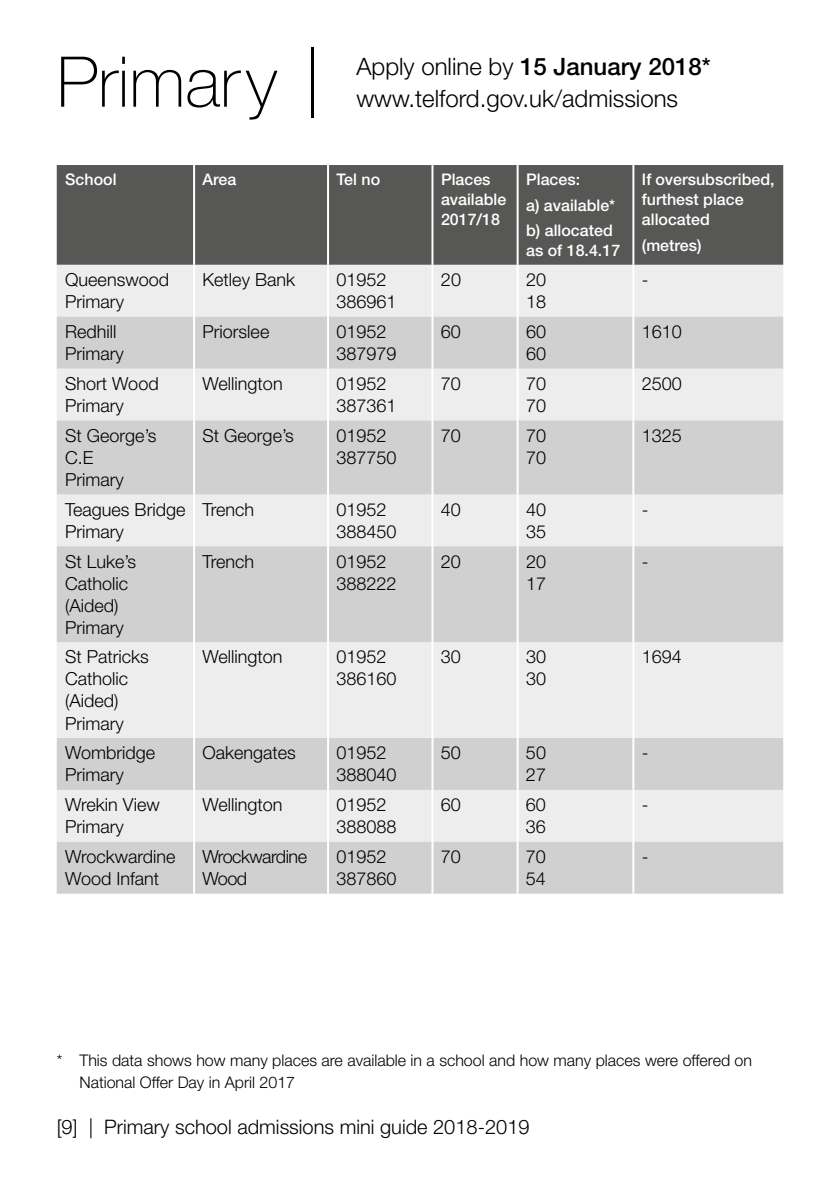
<style>
.page{position:relative;width:840px;height:1191px;background:#fff}
.page>*{position:absolute;margin:0;border:0;box-sizing:border-box;transform-origin:0 0}
.t1{font:100 70px "Helvetica Neue LT Std";color:#000}
.t2{font:300 24px "Helvetica Neue LT Std";color:#000}
.t3{font:500 24px "Helvetica Neue LT Std";color:#000}
.t4{font:300 20px "Helvetica Neue LT Std";color:#000}
.t5{font:300 18px/22px "Helvetica Neue LT Std";color:#000}
.t6{font:300 18px/22px "Helvetica Neue LT Std";letter-spacing:-.03em;color:#000}
.t7{font:500 16px/20px "Helvetica Neue LT Std";color:#fff}
.t8{font:300 16px/22px "Helvetica Neue LT Std";color:#000}
.s1{font-weight:300}
</style>
<div class="page">
<div style="left:57px;top:165px;width:725px;height:100px;background:#575756"></div>
<div style="left:57px;top:265px;width:725px;height:52px;background:#ededed"></div>
<svg style="left:57px;top:317px;width:725px;height:576px;background:#dcdcdc"></svg>
<hr style="left:193px;top:165px;width:2px;height:100px;background:#fff">
<hr style="left:193px;top:265px;width:2px;height:52px;background:#fff">
<hr style="left:193px;top:317px;width:2px;height:51px;background:#fff">
<hr style="left:193px;top:368px;width:2px;height:52px;background:#fff">
<hr style="left:193px;top:420px;width:2px;height:74px;background:#fff">
<hr style="left:193px;top:494px;width:2px;height:52px;background:#fff">
<hr style="left:193px;top:546px;width:2px;height:96px;background:#fff">
<hr style="left:193px;top:642px;width:2px;height:96px;background:#fff">
<hr style="left:193px;top:738px;width:2px;height:52px;background:#fff">
<hr style="left:193px;top:790px;width:2px;height:51px;background:#fff">
<hr style="left:193px;top:841px;width:2px;height:52px;background:#fff">
<hr style="left:327px;top:265px;width:2px;height:52px;background:#fff">
<hr style="left:327px;top:317px;width:2px;height:51px;background:#fff">
<hr style="left:327px;top:368px;width:2px;height:52px;background:#fff">
<hr style="left:327px;top:420px;width:2px;height:74px;background:#fff">
<hr style="left:327px;top:494px;width:2px;height:52px;background:#fff">
<hr style="left:327px;top:546px;width:2px;height:96px;background:#fff">
<hr style="left:327px;top:642px;width:2px;height:96px;background:#fff">
<hr style="left:327px;top:738px;width:2px;height:52px;background:#fff">
<hr style="left:327px;top:790px;width:2px;height:51px;background:#fff">
<hr style="left:327px;top:841px;width:2px;height:52px;background:#fff">
<hr style="left:431px;top:265px;width:2px;height:52px;background:#fff">
<hr style="left:431px;top:317px;width:2px;height:51px;background:#fff">
<hr style="left:431px;top:368px;width:2px;height:52px;background:#fff">
<hr style="left:431px;top:420px;width:2px;height:74px;background:#fff">
<hr style="left:431px;top:494px;width:2px;height:52px;background:#fff">
<hr style="left:431px;top:546px;width:2px;height:96px;background:#fff">
<hr style="left:431px;top:642px;width:2px;height:96px;background:#fff">
<hr style="left:431px;top:738px;width:2px;height:52px;background:#fff">
<hr style="left:431px;top:790px;width:2px;height:51px;background:#fff">
<hr style="left:431px;top:841px;width:2px;height:52px;background:#fff">
<hr style="left:516px;top:265px;width:2px;height:52px;background:#fff">
<hr style="left:516px;top:317px;width:2px;height:51px;background:#fff">
<hr style="left:516px;top:368px;width:2px;height:52px;background:#fff">
<hr style="left:516px;top:420px;width:2px;height:74px;background:#fff">
<hr style="left:516px;top:494px;width:2px;height:52px;background:#fff">
<hr style="left:516px;top:546px;width:2px;height:96px;background:#fff">
<hr style="left:516px;top:642px;width:2px;height:96px;background:#fff">
<hr style="left:516px;top:738px;width:2px;height:52px;background:#fff">
<hr style="left:516px;top:790px;width:2px;height:51px;background:#fff">
<hr style="left:516px;top:841px;width:2px;height:52px;background:#fff">
<hr style="left:632px;top:265px;width:2px;height:52px;background:#fff">
<hr style="left:632px;top:317px;width:2px;height:51px;background:#fff">
<hr style="left:632px;top:368px;width:2px;height:52px;background:#fff">
<hr style="left:632px;top:420px;width:2px;height:74px;background:#fff">
<hr style="left:632px;top:494px;width:2px;height:52px;background:#fff">
<hr style="left:632px;top:546px;width:2px;height:96px;background:#fff">
<hr style="left:632px;top:642px;width:2px;height:96px;background:#fff">
<hr style="left:632px;top:738px;width:2px;height:52px;background:#fff">
<hr style="left:632px;top:790px;width:2px;height:51px;background:#fff">
<hr style="left:632px;top:841px;width:2px;height:52px;background:#fff">
<hr style="left:327px;top:165px;width:2px;height:100px;background:#fff">
<hr style="left:431px;top:165px;width:2px;height:100px;background:#fff">
<hr style="left:516px;top:165px;width:2px;height:100px;background:#fff">
<hr style="left:632px;top:165px;width:2px;height:100px;background:#fff">
<h1 class="t1" style="left:57px;top:42px;width:265px">Primary |</h1>
<h2 class="t3" style="left:356px;top:52px;width:355px"><span class="s1">Apply online by</span> 15 January 2018*</h2>
<h2 class="t2" style="left:356px;top:84px;width:323px">www.telford.gov.uk/admissions</h2>
<p class="t7" style="left:65px;top:169px;width:53px">School</p>
<p class="t7" style="left:202px;top:169px;width:35px">Area</p>
<p class="t7" style="left:336px;top:169px;width:45px">Tel no</p>
<p class="t7" style="left:441px;top:169px;width:67px">Places available<br>2017/18</p>
<p class="t7" style="left:526px;top:166px;width:90px;line-height:25.6px">Places:<br>a) available* b) allocated</p>
<p class="t7" style="left:526px;top:240px;width:95px">as of 18.4.17</p>
<p class="t7" style="left:641px;top:169px;width:134px">If oversubscribed, furthest place allocated</p>
<p class="t7" style="left:641px;top:235px;width:61px">(metres)</p>
<p class="t5" style="left:65px;top:268px;width:105px">Queenswood<br>Primary</p>
<p class="t5" style="left:202px;top:268px;width:94px">Ketley Bank</p>
<p class="t5" style="left:336px;top:268px;width:62px">01952<br>386961</p>
<p class="t5" style="left:440px;top:268px;width:22px">20</p>
<p class="t5" style="left:526px;top:268px;width:22px">20<br>18</p>
<p class="t5" style="left:641px;top:268px;width:8px">-</p>
<p class="t5" style="left:65px;top:320px;width:60px">Redhill<br>Primary</p>
<p class="t5" style="left:202px;top:320px;width:68px">Priorslee</p>
<p class="t5" style="left:336px;top:320px;width:62px">01952<br>387979</p>
<p class="t5" style="left:440px;top:320px;width:22px">60</p>
<p class="t5" style="left:526px;top:320px;width:22px">60<br>60</p>
<p class="t5" style="left:641px;top:320px;width:42px">1610</p>
<p class="t5" style="left:65px;top:372px;width:95px">Short Wood<br>Primary</p>
<p class="t5" style="left:202px;top:372px;width:82px">Wellington</p>
<p class="t5" style="left:336px;top:372px;width:62px">01952<br>387361</p>
<p class="t5" style="left:440px;top:372px;width:22px">70</p>
<p class="t5" style="left:525px;top:372px;width:22px">70<br>70</p>
<p class="t5" style="left:641px;top:372px;width:42px">2500</p>
<p class="t5" style="left:65px;top:424px;width:93px">St George’s<br>C.E<br>Primary</p>
<p class="t5" style="left:202px;top:424px;width:93px">St George’s</p>
<p class="t5" style="left:336px;top:424px;width:62px">01952<br>387750</p>
<p class="t5" style="left:440px;top:424px;width:22px">70</p>
<p class="t5" style="left:525px;top:424px;width:22px">70<br>70</p>
<p class="t5" style="left:641px;top:424px;width:42px">1325</p>
<p class="t5" style="left:65px;top:498px;width:122px">Teagues Bridge<br>Primary</p>
<p class="t5" style="left:202px;top:498px;width:53px">Trench</p>
<p class="t5" style="left:336px;top:498px;width:62px">01952<br>388450</p>
<p class="t5" style="left:440px;top:498px;width:22px">40</p>
<p class="t5" style="left:525px;top:498px;width:22px">40<br>35</p>
<p class="t5" style="left:641px;top:498px;width:8px">-</p>
<p class="t5" style="left:65px;top:550px;width:73px">St Luke’s<br>Catholic (Aided)<br>Primary</p>
<p class="t5" style="left:202px;top:550px;width:53px">Trench</p>
<p class="t5" style="left:336px;top:550px;width:62px">01952<br>388222</p>
<p class="t5" style="left:440px;top:550px;width:22px">20</p>
<p class="t5" style="left:525px;top:550px;width:22px">20<br>17</p>
<p class="t5" style="left:641px;top:550px;width:8px">-</p>
<p class="t5" style="left:65px;top:645px;width:85px">St Patricks<br>Catholic (Aided)<br>Primary</p>
<p class="t5" style="left:202px;top:645px;width:82px">Wellington</p>
<p class="t5" style="left:336px;top:645px;width:62px">01952<br>386160</p>
<p class="t5" style="left:440px;top:645px;width:22px">30</p>
<p class="t5" style="left:525px;top:645px;width:22px">30<br>30</p>
<p class="t5" style="left:641px;top:645px;width:42px">1694</p>
<p class="t5" style="left:65px;top:741px;width:92px">Wombridge<br>Primary</p>
<p class="t5" style="left:202px;top:741px;width:95px">Oakengates</p>
<p class="t5" style="left:336px;top:741px;width:62px">01952<br>388040</p>
<p class="t5" style="left:440px;top:741px;width:22px">50</p>
<p class="t5" style="left:525px;top:741px;width:22px">50<br>27</p>
<p class="t5" style="left:641px;top:741px;width:8px">-</p>
<p class="t5" style="left:65px;top:793px;width:96px">Wrekin View<br>Primary</p>
<p class="t5" style="left:202px;top:793px;width:82px">Wellington</p>
<p class="t5" style="left:336px;top:793px;width:62px">01952<br>388088</p>
<p class="t5" style="left:440px;top:793px;width:22px">60</p>
<p class="t5" style="left:525px;top:793px;width:22px">60<br>36</p>
<p class="t5" style="left:641px;top:793px;width:8px">-</p>
<p class="t5" style="left:65px;top:845px;width:112px">Wrockwardine<br>Wood Infant</p>
<p class="t6" style="left:202px;top:845px;width:106px">Wrockwardine<br>Wood</p>
<p class="t5" style="left:336px;top:845px;width:62px">01952<br>387860</p>
<p class="t5" style="left:440px;top:845px;width:22px">70</p>
<p class="t5" style="left:525px;top:845px;width:22px">70<br>54</p>
<p class="t5" style="left:641px;top:845px;width:8px">-</p>
<p class="t8" style="left:79px;top:1048px;width:673px;text-indent:-23px">* This data shows how many places are available in a school and how many places were offered on<br>National Offer Day in April 2017</p>
<p class="t4" style="left:57px;top:1114px;width:474px">[9] | Primary school admissions mini guide 2018-2019</p>
</div>
